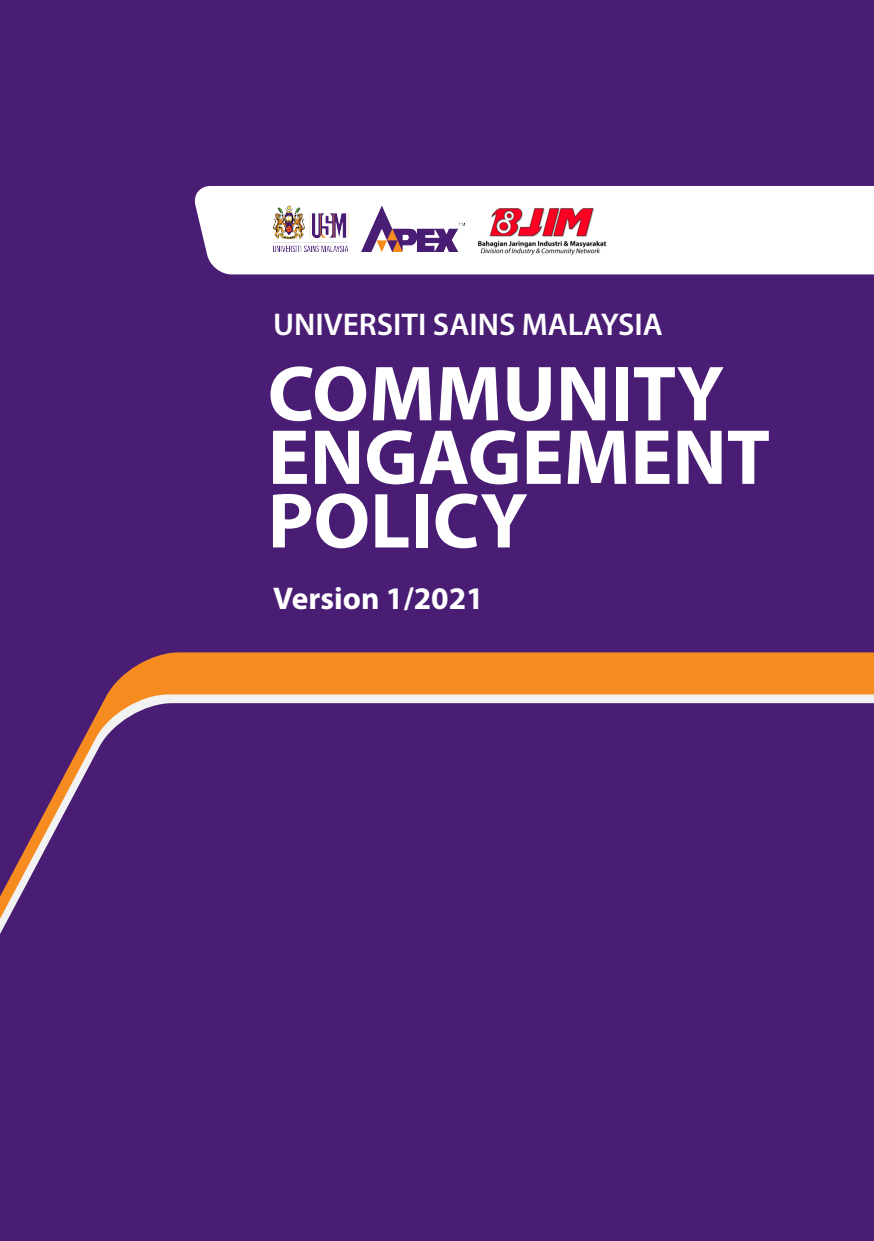
<style>
.page{position:relative;width:874px;height:1241px;background:#fff}
.page>*{position:absolute;margin:0;border:0;box-sizing:border-box;transform-origin:0 0}
.SUBDIRECTORY0{font:700 78.75px/63.5px "Myriad Pro";color:#fff}
.t1{font:600 31.5px "Myriad Pro";color:#fff}
.t2{font:700 31.5px "Myriad Pro";color:#fff}
</style>
<div class="page">
<div style="left:0;top:0;width:873px;height:1240px;background:#491d74"></div>
<svg style="left:193px;top:186px;width:680px;height:88px"></svg>
<img style="left:468px;top:187px;width:147px;height:72px">
<img style="left:273px;top:205px;width:191px;height:46px">
<div style="left:0;top:967px;width:873px;height:8px;background:#491d74"></div>
<svg style="left:0;top:652px;width:873px;height:315px;background:#63316d"></svg>
<p class="t1" style="left:273px;top:304px;width:391px">UNIVERSITI SAINS MALAYSIA</p>
<p class="SUBDIRECTORY0" style="left:267px;top:359px;width:503px">COMMUNITY<br>ENGAGEMENT<br>POLICY</p>
<p class="t2" style="left:273px;top:578px;width:212px">Version 1/2021</p>
</div>
